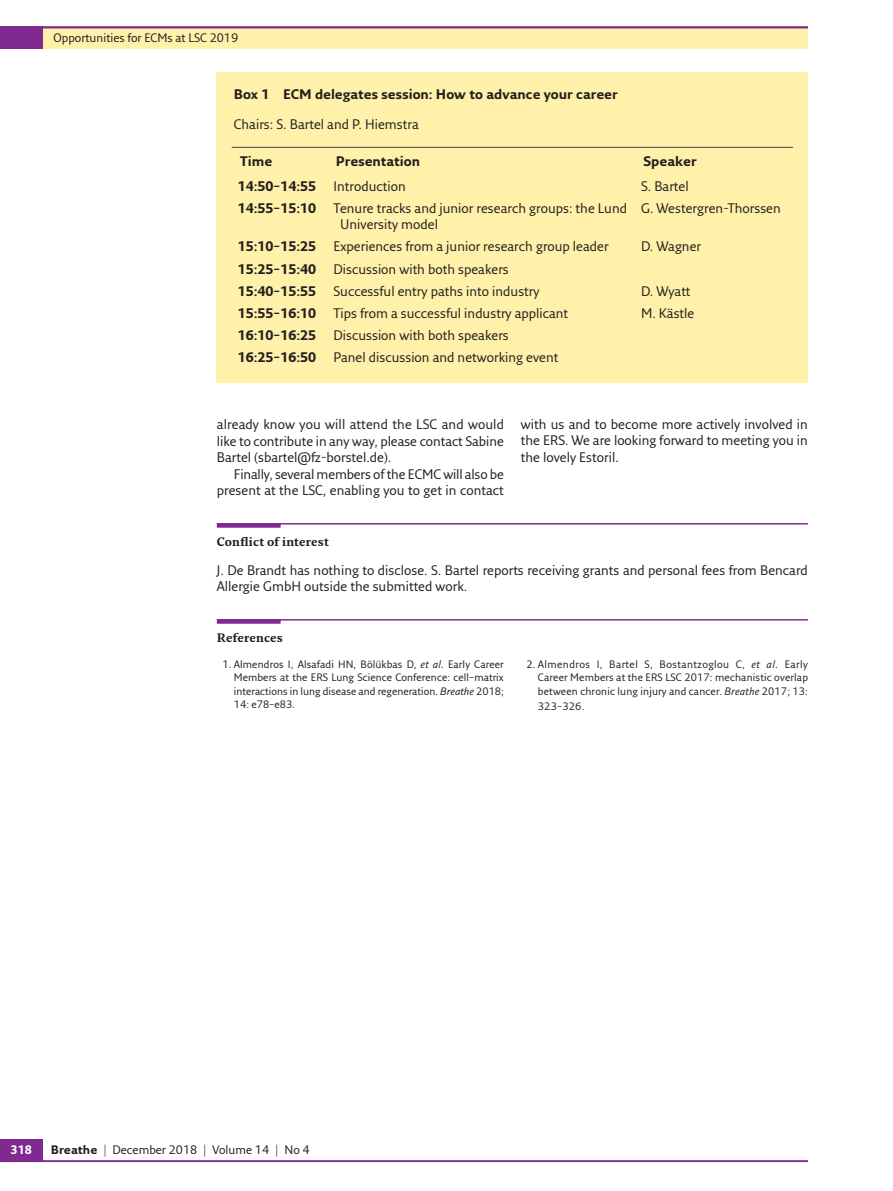
<style>
.page{position:relative;width:893px;height:1191px;background:#fff}
.page>*{position:absolute;margin:0;border:0;box-sizing:border-box;transform-origin:0 0}
.t1{font:13.5px/16.5px "Fresco Sans Pro";color:#231f20;text-align:justify}
.t2{font:700 13.5px "Fresco Sans Pro";color:#231f20}
.t3{font:12px "Fresco Sans Pro";color:#231f20}
.t4{font:700 12px "Fresco Std";letter-spacing:.01em;color:#231f20}
.t5{font:700 12px "Fresco Sans Pro";color:#fff}
.t6{font:10.5px/13.5px "Fresco Sans Pro";letter-spacing:.015em;color:#231f20;text-align:justify}
.s1{font-style:italic}
.s2{font-weight:700}
</style>
<div class="page">
<hr style="left:0;top:1160px;width:808px;height:2px;background:#802990">
<div style="left:0;top:1138px;width:43px;height:23px;background:#802990"></div>
<div style="left:0;top:26px;width:808px;height:23px;background:#fff0aa"></div>
<hr style="left:0;top:26px;width:808px;height:2px;background:#802990">
<div style="left:0;top:26px;width:43px;height:23px;background:#802990"></div>
<hr style="left:217px;top:523px;width:591px;height:1px;background:#802990">
<div style="left:217px;top:523px;width:64px;height:5px;background:#802990"></div>
<hr style="left:217px;top:619px;width:591px;height:1px;background:#802990">
<div style="left:217px;top:619px;width:64px;height:5px;background:#802990"></div>
<div style="left:217px;top:72px;width:591px;height:311px;background:#fff0aa"></div>
<hr style="left:232px;top:147px;width:95px;height:1px;background:#57585a">
<hr style="left:327px;top:147px;width:308px;height:1px;background:#57585a">
<hr style="left:635px;top:147px;width:158px;height:1px;background:#57585a">
<p class="t3" style="left:54px;top:30px;width:186px">Opportunities for ECMs at LSC 2019</p>
<p class="t2" style="left:234px;top:86px;width:385px">Box 1 ECM delegates session: How to advance your career</p>
<p class="t1" style="left:234px;top:115px;width:186px">Chairs: S. Bartel and P. Hiemstra</p>
<p class="t2" style="left:240px;top:153px;width:34px">Time</p>
<p class="t2" style="left:336px;top:153px;width:86px">Presentation</p>
<p class="t2" style="left:643px;top:153px;width:55px">Speaker</p>
<p class="t2" style="left:238px;top:177px;width:80px">14:50–14:55</p>
<p class="t1" style="left:333px;top:177px;width:74px">Introduction</p>
<p class="t1" style="left:641px;top:177px;width:49px">S. Bartel</p>
<p class="t2" style="left:238px;top:199px;width:80px">14:55–15:10</p>
<p class="t1" style="left:340px;top:199px;width:288px;text-indent:-7px">Tenure tracks and junior research groups: the Lund<br>University model</p>
<p class="t1" style="left:641px;top:199px;width:141px">G. Westergren-Thorssen</p>
<p class="t2" style="left:238px;top:238px;width:80px">15:10–15:25</p>
<p class="t1" style="left:333px;top:238px;width:277px">Experiences from a junior research group leader</p>
<p class="t1" style="left:641px;top:238px;width:62px">D. Wagner</p>
<p class="t2" style="left:238px;top:260px;width:80px">15:25–15:40</p>
<p class="t1" style="left:333px;top:260px;width:177px">Discussion with both speakers</p>
<p class="t2" style="left:238px;top:282px;width:80px">15:40–15:55</p>
<p class="t1" style="left:333px;top:282px;width:208px">Successful entry paths into industry</p>
<p class="t1" style="left:641px;top:282px;width:51px">D. Wyatt</p>
<p class="t2" style="left:238px;top:304px;width:80px">15:55–16:10</p>
<p class="t1" style="left:333px;top:304px;width:236px">Tips from a successful industry applicant</p>
<p class="t1" style="left:641px;top:304px;width:55px">M. Kästle</p>
<p class="t2" style="left:238px;top:327px;width:80px">16:10–16:25</p>
<p class="t1" style="left:333px;top:326px;width:177px">Discussion with both speakers</p>
<p class="t2" style="left:238px;top:349px;width:80px">16:25–16:50</p>
<p class="t1" style="left:333px;top:349px;width:226px">Panel discussion and networking event</p>
<p class="t1" style="left:217px;top:415px;width:289px">already know you will attend the LSC and would like to contribute in any way, please contact Sabine Bartel (sbartel@fz-borstel.de).</p>
<p class="t1" style="left:217px;top:465px;width:289px;text-align:right">Finally, several members of the ECMC will also be present at the LSC, enabling you to get in contact</p>
<p class="t1" style="left:521px;top:415px;width:289px">with us and to become more actively involved in the ERS. We are looking forward to meeting you in the lovely Estoril.</p>
<p class="t4" style="left:217px;top:534px;width:113px">Conflict of interest</p>
<p class="t1" style="left:217px;top:561px;width:593px">J. De Brandt has nothing to disclose. S. Bartel reports receiving grants and personal fees from Bencard<br>Allergie GmbH outside the submitted work.</p>
<p class="t4" style="left:217px;top:630px;width:68px">References</p>
<p class="t6" style="left:234px;top:657px;width:271px;text-indent:-11px">1. Almendros I, Alsafadi HN, Bölükbas D, <span class="s1">et al.</span> Early Career Members at the ERS Lung Science Conference: cell–matrix interactions in lung disease and regeneration. <span class="s1">Breathe</span> 2018; 14: e78–e83.</p>
<p class="t6" style="left:538px;top:657px;width:272px;text-indent:-11px">2. Almendros I, Bartel S, Bostantzoglou C, <span class="s1">et al.</span> Early Career Members at the ERS LSC 2017: mechanistic overlap between chronic lung injury and cancer. <span class="s1">Breathe</span> 2017; 13:</p>
<p class="t6" style="left:538px;top:699px;width:48px">323–326.</p>
<p class="t5" style="left:11px;top:1142px;width:23px">318</p>
<p class="t3" style="left:51px;top:1142px;width:260px"><span class="s2">Breathe</span> | December 2018 | Volume 14 | No 4</p>
</div>
